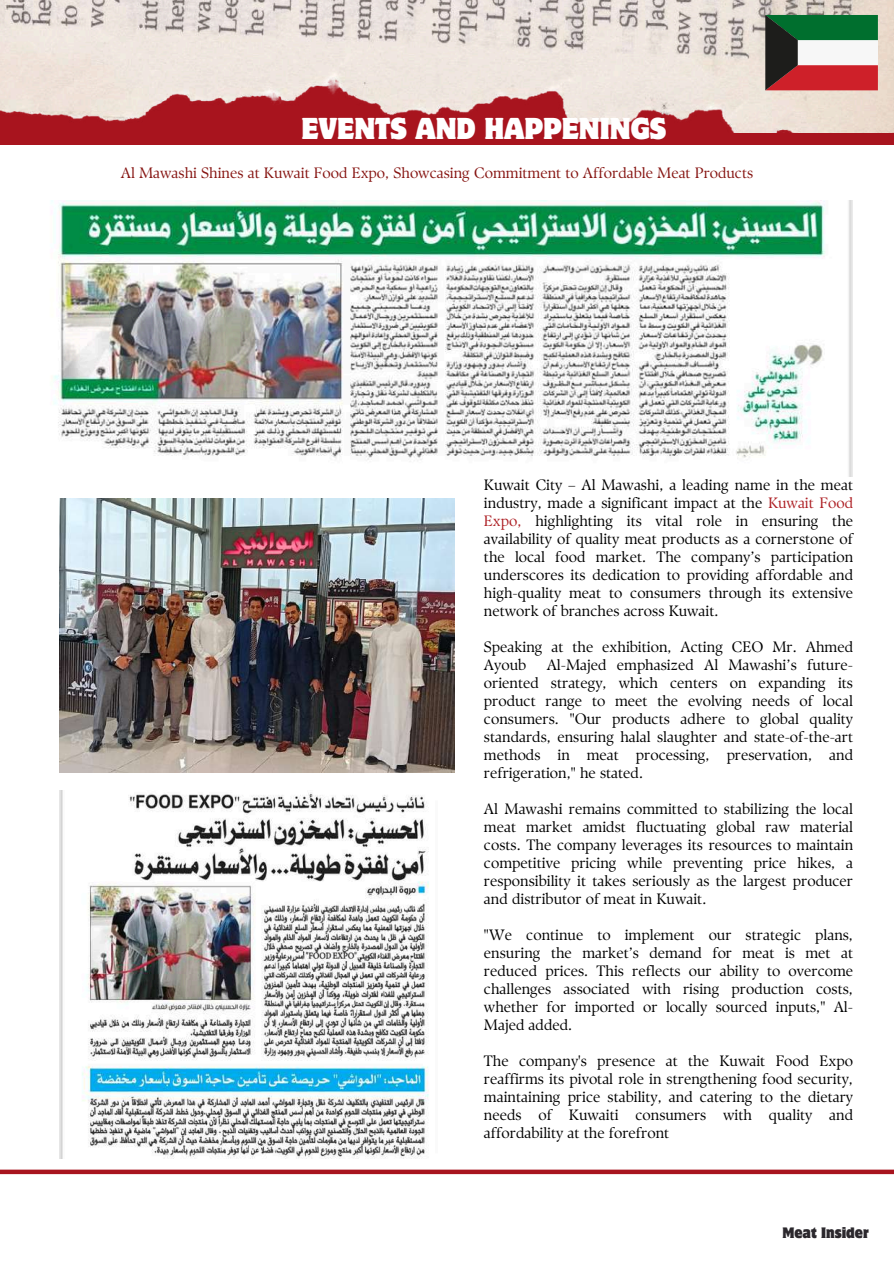
<style>
.page{position:relative;width:894px;height:1264px;background:#fff}
.page>*{position:absolute;margin:0;border:0;box-sizing:border-box;transform-origin:0 0}
.t1{font:semi-condensed 27px "Motter Corpus Std";color:#fff}
.t2{font:15px/18px "TY Serif D";color:#000;text-align:justify}
.t3{font:15px "TY Serif D";color:#861411}
.t4{font:semi-condensed 13.5px "Motter Corpus Std";color:#2b282d}
.s1{color:#ad1f24}
</style>
<div class="page">
<div style="left:0;top:73px;width:893px;height:72px;background:#a8141e"></div>
<div style="left:0;top:1169px;width:893px;height:5px;background:#a8141e"></div>
<img style="left:0;top:0;width:893px;height:132px">
<svg style="left:765px;top:15px;width:112px;height:75px"></svg>
<img style="left:51px;top:201px;width:801px;height:275px">
<img style="left:59px;top:498px;width:395px;height:274px">
<img style="left:59px;top:790px;width:370px;height:368px">
<h1 class="t1" style="left:301px;top:118px;width:366px">EVENTS AND HAPPENINGS</h1>
<p class="t3" style="left:121px;top:164px;width:634px">Al Mawashi Shines at Kuwait Food Expo, Showcasing Commitment to Affordable Meat Products</p>
<p class="t2" style="left:484px;top:476px;width:370px">Kuwait City – Al Mawashi, a leading name in the meat industry, made a significant impact at the <span class="s1">Kuwait Food Expo,</span> highlighting its vital role in ensuring the availability of quality meat products as a cornerstone of the local food market. The company’s participation underscores its dedication to providing affordable and high-quality meat to consumers through its extensive network of branches across Kuwait.</p>
<p class="t2" style="left:484px;top:638px;width:370px">Speaking at the exhibition, Acting CEO Mr. Ahmed<br>Ayoub</p>
<p class="t2" style="left:484px;top:656px;width:370px;text-indent:63px">Al-Majed emphasized Al Mawashi’s future&shy;oriented strategy, which centers on expanding its product range to meet the evolving needs of local consumers. "Our products adhere to global quality standards, ensuring halal slaughter and state-of-the-art methods in meat processing, preservation, and refrigeration," he stated.</p>
<p class="t2" style="left:484px;top:800px;width:370px">Al Mawashi remains committed to stabilizing the local meat market amidst fluctuating global raw material costs. The company leverages its resources to maintain competitive pricing while preventing price hikes, a responsibility it takes seriously as the largest producer and distributor of meat in Kuwait.</p>
<p class="t2" style="left:484px;top:926px;width:370px">"We continue to implement our strategic plans, ensuring the market’s demand for meat is met at reduced prices. This reflects our ability to overcome challenges associated with rising production costs, whether for imported or locally sourced inputs," Al-Majed added.</p>
<p class="t2" style="left:484px;top:1052px;width:370px">The company's presence at the Kuwait Food Expo reaffirms its pivotal role in strengthening food security, maintaining price stability, and catering to the dietary needs of Kuwaiti consumers with quality and affordability at the forefront</p>
<p class="t4" style="left:782px;top:1227px;width:88px">Meat Insider</p>
</div>
